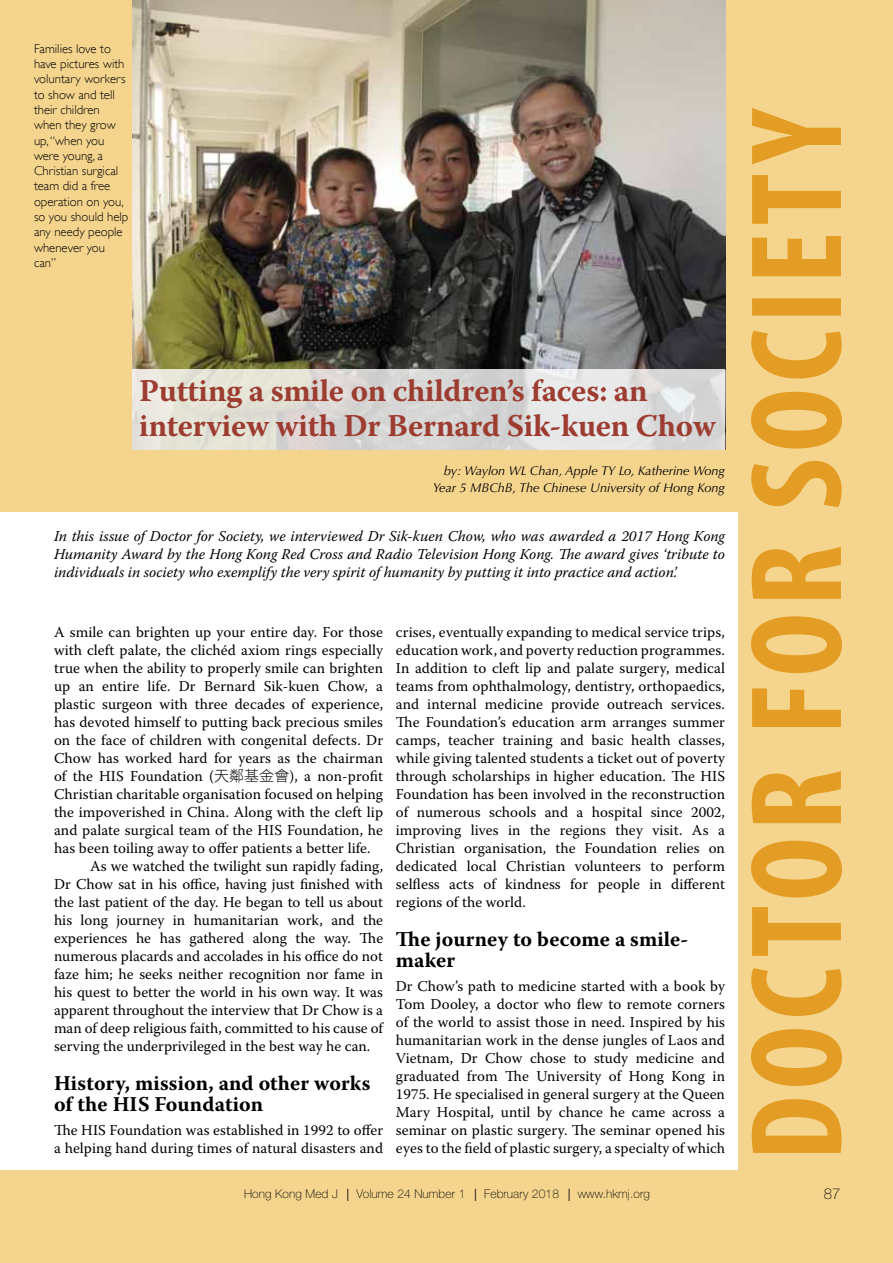
<style>
.page{position:relative;width:893px;height:1263px;background:#fff}
.page>*{position:absolute;margin:0;border:0;box-sizing:border-box;transform-origin:0 0}
.t1{font:700 31.5px/34.5px "Warnock Pro";letter-spacing:-.01em;color:#9d3c31}
.t2{font:700 21px/21px "Warnock Pro";letter-spacing:.005em;color:#000}
.t3{font:15px/18px "Warnock Pro";letter-spacing:.005em;color:#000;text-align:justify}
.t4{font:italic 15px/18px "Warnock Pro";color:#000;text-align:justify}
.t5{font:100 15px "Helvetica Neue";color:#000}
.t6{font:300 12.75px/15.3px "Gill Sans";color:#000}
.t7{font:italic 12.75px/16.5px "Optima";color:#000;text-align:right}
.t8{font:100 12px "Helvetica Neue";letter-spacing:.01em;color:#000}
.s1{font-family:"DF Hei HK W3"}
</style>
<div class="page">
<div style="left:0;top:1170px;width:893px;height:93px;background:#f5d58e"></div>
<div style="left:738px;top:0;width:155px;height:1263px;background:#f5d58e"></div>
<svg style="left:751px;top:108px;width:91px;height:1045px"></svg>
<div style="left:0;top:0;width:744px;height:512px;background:#f5d58e"></div>
<img style="left:133px;top:0;width:592px;height:369px">
<svg style="left:133px;top:369px;width:592px;height:80px;background:#ddddd9"></svg>
<p class="t6" style="left:34px;top:41px;width:96px">Families love to have pictures with voluntary workers to show and tell their children when they grow up, “when you were young, a<br>Christian surgical team did a free operation on you, so you should help any needy people whenever you can”</p>
<h1 class="t1" style="left:139px;top:373px;width:578px">Putting a smile on children’s faces: an interview with Dr Bernard Sik-kuen Chow</h1>
<p class="t7" style="left:433px;top:463px;width:293px">by: Waylon WL Chan, Apple TY Lo, Katherine Wong<br>Year 5 MBChB, The Chinese University of Hong Kong</p>
<p class="t4" style="left:54px;top:527px;width:672px">In this issue of Doctor for Society, we interviewed Dr Sik-kuen Chow, who was awarded a 2017 Hong Kong Humanity Award by the Hong Kong Red Cross and Radio Television Hong Kong. The award gives ‘tribute to individuals in society who exemplify the very spirit of humanity by putting it into practice and action’.</p>
<p class="t3" style="left:54px;top:622px;width:331px">A smile can brighten up your entire day. For those</p>
<p class="t3" style="left:54px;top:640px;width:331px">with cleft palate, the clichéd axiom rings especially</p>
<p class="t3" style="left:54px;top:658px;width:331px">true when the ability to properly smile can brighten</p>
<p class="t3" style="left:54px;top:676px;width:331px">up an entire life. Dr Bernard Sik-kuen Chow, a</p>
<p class="t3" style="left:54px;top:694px;width:331px">plastic surgeon with three decades of experience,</p>
<p class="t3" style="left:54px;top:712px;width:331px">has devoted himself to putting back precious smiles</p>
<p class="t3" style="left:54px;top:730px;width:331px">on the face of children with congenital defects. Dr</p>
<p class="t3" style="left:54px;top:748px;width:331px">Chow has worked hard for years as the chairman</p>
<p class="t3" style="left:54px;top:766px;width:331px">of the HIS Foundation (<span class="s1">天鄰基金會</span>), a non-profit</p>
<p class="t3" style="left:54px;top:784px;width:331px">Christian charitable organisation focused on helping</p>
<p class="t3" style="left:54px;top:802px;width:331px">the impoverished in China. Along with the cleft lip</p>
<p class="t3" style="left:54px;top:820px;width:331px">and palate surgical team of the HIS Foundation, he</p>
<p class="t3" style="left:54px;top:838px;width:318px">has been toiling away to offer patients a better life.</p>
<p class="t3" style="left:90px;top:856px;width:295px">As we watched the twilight sun rapidly fading,</p>
<p class="t3" style="left:54px;top:874px;width:331px">Dr Chow sat in his office, having just finished with</p>
<p class="t3" style="left:54px;top:892px;width:331px">the last patient of the day. He began to tell us about</p>
<p class="t3" style="left:54px;top:910px;width:331px">his long journey in humanitarian work, and the</p>
<p class="t3" style="left:54px;top:928px;width:331px">experiences he has gathered along the way. The</p>
<p class="t3" style="left:54px;top:946px;width:331px">numerous placards and accolades in his office do not</p>
<p class="t3" style="left:54px;top:964px;width:331px">faze him; he seeks neither recognition nor fame in</p>
<p class="t3" style="left:54px;top:982px;width:331px">his quest to better the world in his own way. It was</p>
<p class="t3" style="left:54px;top:1000px;width:331px">apparent throughout the interview that Dr Chow is a</p>
<p class="t3" style="left:54px;top:1018px;width:331px">man of deep religious faith, committed to his cause of</p>
<p class="t3" style="left:54px;top:1036px;width:318px">serving the underprivileged in the best way he can.</p>
<h2 class="t2" style="left:54px;top:1072px;width:318px">History, mission, and other works of the HIS Foundation</h2>
<p class="t3" style="left:54px;top:1121px;width:331px">The HIS Foundation was established in 1992 to offer a helping hand during times of natural disasters and</p>
<p class="t3" style="left:396px;top:622px;width:331px">crises, eventually expanding to medical service trips, education work, and poverty reduction programmes.<br>In addition to cleft lip and palate surgery, medical teams from ophthalmology, dentistry, orthopaedics, and internal medicine provide outreach services.<br>The Foundation’s education arm arranges summer camps, teacher training and basic health classes, while giving talented students a ticket out of poverty through scholarships in higher education. The HIS Foundation has been involved in the reconstruction of numerous schools and a hospital since 2002, improving lives in the regions they visit. As a Christian organisation, the Foundation relies on dedicated local Christian volunteers to perform selfless acts of kindness for people in different regions of the world.</p>
<h2 class="t2" style="left:396px;top:928px;width:294px">The journey to become a smile&shy;maker</h2>
<p class="t3" style="left:396px;top:977px;width:331px">Dr Chow’s path to medicine started with a book by Tom Dooley, a doctor who flew to remote corners of the world to assist those in need. Inspired by his humanitarian work in the dense jungles of Laos and Vietnam, Dr Chow chose to study medicine and graduated from The University of Hong Kong in 1975. He specialised in general surgery at the Queen Mary Hospital, until by chance he came across a seminar on plastic surgery. The seminar opened his eyes to the field of plastic surgery, a specialty of which</p>
<p class="t8" style="left:244px;top:1187px;width:407px">Hong Kong Med J ⎥ Volume 24 Number 1 ⎥ February 2018 ⎥ www.hkmj.org</p>
<p class="t5" style="left:824px;top:1186px;width:18px">87</p>
</div>
